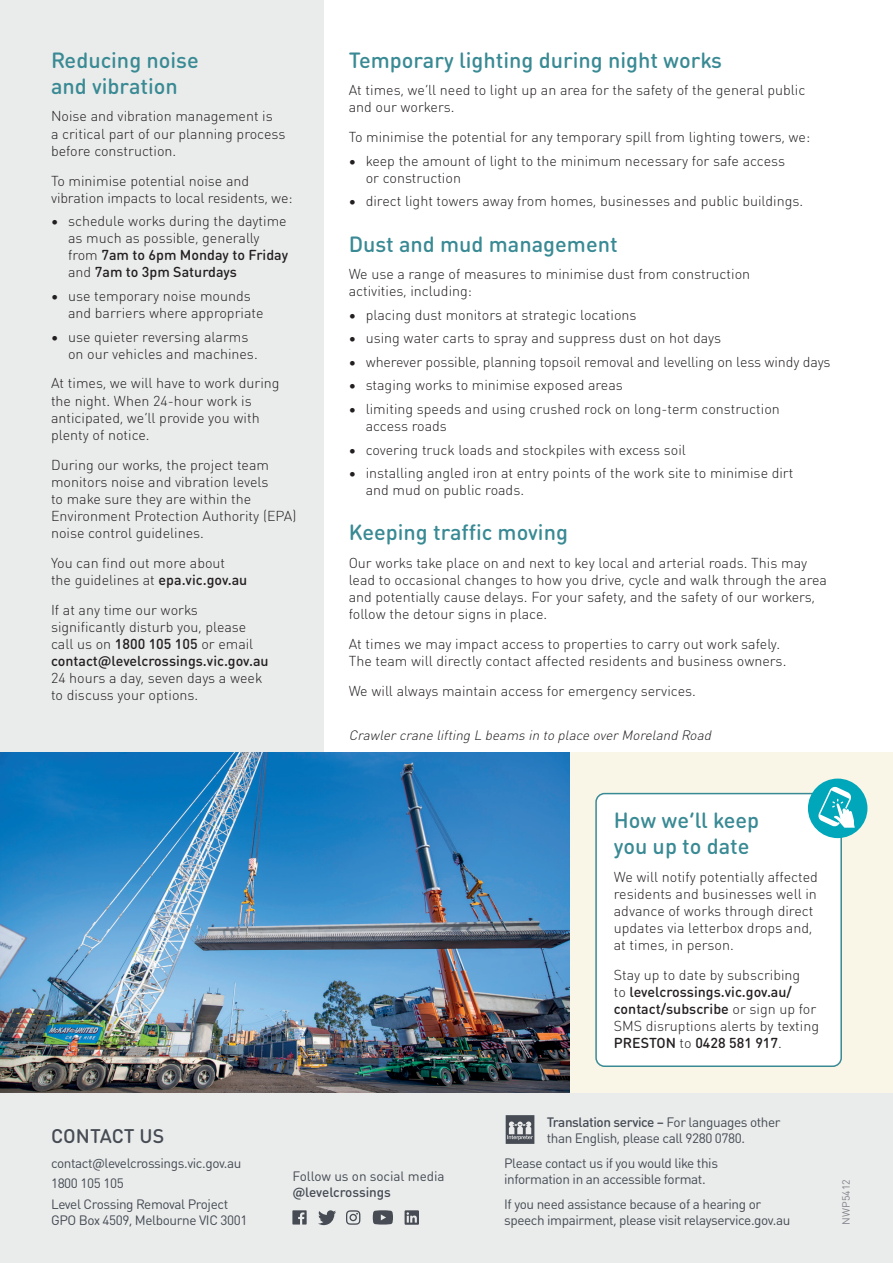
<style>
.page{position:relative;width:893px;height:1263px;background:#fff}
.page>*{position:absolute;margin:0;border:0;box-sizing:border-box;transform-origin:0 0}
.t1{font:500 21.75px/26.1px "DIN Round OT";color:#398a94}
.t2{font:500 19.5px "DIN Round OT";color:#464b54}
.t3{font:300 14.25px/17.1px "DIN Round OT";color:#231f20}
.t4{font:13.5px/16.2px "DIN Round OT";letter-spacing:-.03em;color:#464b54}
.t5{font:italic 300 13.5px "DIN Round OT";color:#231f20}
.t6{font:13.5px "DIN Round OT";letter-spacing:-.005em;color:#464b54}
.t7{font:500 13.5px "DIN Round OT";letter-spacing:-.005em;color:#464b54}
.t8{font:10.5px "DIN Round OT";color:#81848c}
.s1{font-weight:500}
</style>
<div class="page">
<div style="left:570px;top:753px;width:323px;height:340px;background:#f9f6e7"></div>
<div style="left:0;top:0;width:323px;height:1263px;background:#eaeceb"></div>
<img style="left:0;top:753px;width:570px;height:340px">
<div style="left:596px;top:793px;width:245px;height:273px;background:#fff;border-radius:9px"></div>
<div style="left:595px;top:793px;width:247px;height:274px;border:2px solid #398a94;border-radius:9px"></div>
<div style="left:808px;top:778px;width:59px;height:60px;background:#00a6b9;border-radius:50%"></div>
<svg style="left:818px;top:787px;width:37px;height:41px"></svg>
<div style="left:0;top:1093px;width:893px;height:170px;background:#eaeceb"></div>
<svg style="left:318px;top:1210px;width:18px;height:15px"></svg>
<svg style="left:292px;top:1210px;width:15px;height:14px"></svg>
<svg style="left:346px;top:1210px;width:14px;height:15px"></svg>
<svg style="left:373px;top:1210px;width:20px;height:14px"></svg>
<svg style="left:405px;top:1210px;width:14px;height:15px"></svg>
<svg style="left:506px;top:1115px;width:28px;height:29px"></svg>
<h1 class="t1" style="left:51px;top:46px;width:149px">Reducing noise and vibration</h1>
<p class="t3" style="left:51px;top:108px;width:236px">Noise and vibration management is<br>a critical part of our planning process before construction.</p>
<p class="t3" style="left:51px;top:172px;width:243px">To minimise potential noise and vibration impacts to local residents, we:</p>
<p class="t3" style="left:68px;top:212px;width:222px;text-indent:-17px">• schedule works during the daytime as much as possible, generally from <span class="s1">7am to 6pm Monday to Friday </span>and <span class="s1">7am to 3pm Saturdays</span></p>
<p class="t3" style="left:68px;top:287px;width:197px;text-indent:-17px">• use temporary noise mounds and barriers where appropriate</p>
<p class="t3" style="left:68px;top:328px;width:191px;text-indent:-17px">• use quieter reversing alarms on our vehicles and machines.</p>
<p class="t3" style="left:51px;top:375px;width:230px">At times, we will have to work during the night. When 24-hour work is anticipated, we’ll provide you with plenty of notice.</p>
<p class="t3" style="left:51px;top:456px;width:247px">During our works, the project team monitors noise and vibration levels<br>to make sure they are within the Environment Protection Authority (EPA) noise control guidelines.</p>
<p class="t3" style="left:51px;top:554px;width:198px">You can find out more about the guidelines at <span class="s1">epa.vic.gov.au</span></p>
<p class="t3" style="left:51px;top:601px;width:219px">If at any time our works significantly disturb you, please call us on <span class="s1">1800 105 105</span> or email <span class="s1">contact@levelcrossings.vic.gov.au</span></p>
<p class="t3" style="left:51px;top:669px;width:213px">24 hours a day, seven days a week to discuss your options.</p>
<h1 class="t1" style="left:349px;top:46px;width:375px">Temporary lighting during night works</h1>
<p class="t3" style="left:349px;top:82px;width:458px">At times, we’ll need to light up an area for the safety of the general public and our workers.</p>
<p class="t3" style="left:349px;top:129px;width:463px">To minimise the potential for any temporary spill from lighting towers, we:</p>
<p class="t3" style="left:366px;top:152px;width:421px;text-indent:-17px">• keep the amount of light to the minimum necessary for safe access or construction</p>
<p class="t3" style="left:349px;top:193px;width:456px">• direct light towers away from homes, businesses and public buildings.</p>
<h1 class="t1" style="left:349px;top:230px;width:270px">Dust and mud management</h1>
<p class="t3" style="left:349px;top:266px;width:403px">We use a range of measures to minimise dust from construction activities, including:</p>
<p class="t3" style="left:349px;top:306px;width:289px">• placing dust monitors at strategic locations</p>
<p class="t3" style="left:349px;top:330px;width:374px">• using water carts to spray and suppress dust on hot days</p>
<p class="t3" style="left:349px;top:353px;width:483px">• wherever possible, planning topsoil removal and levelling on less windy days</p>
<p class="t3" style="left:349px;top:377px;width:276px">• staging works to minimise exposed areas</p>
<p class="t3" style="left:366px;top:400px;width:416px;text-indent:-17px">• limiting speeds and using crushed rock on long-term construction access roads</p>
<p class="t3" style="left:349px;top:441px;width:339px">• covering truck loads and stockpiles with excess soil</p>
<p class="t3" style="left:366px;top:464px;width:429px;text-indent:-17px">• installing angled iron at entry points of the work site to minimise dirt and mud on public roads.</p>
<h1 class="t1" style="left:349px;top:519px;width:221px">Keeping traffic moving</h1>
<p class="t3" style="left:349px;top:554px;width:480px">Our works take place on and next to key local and arterial roads. This may lead to occasional changes to how you drive, cycle and walk through the area and potentially cause delays. For your safety, and the safety of our workers, follow the detour signs in place.</p>
<p class="t3" style="left:349px;top:635px;width:439px">At times we may impact access to properties to carry out work safely.<br>The team will directly contact affected residents and business owners.</p>
<p class="t3" style="left:349px;top:682px;width:349px">We will always maintain access for emergency services.</p>
<p class="t5" style="left:349px;top:727px;width:367px">Crawlercrane lifting L beams in to place overMoreland Road</p>
<h2 class="t2" style="left:51px;top:1123px;width:115px">CONTACT US</h2>
<p class="t4" style="left:51px;top:1152px;width:192px;line-height:20.4px">contact@levelcrossings.vic.gov.au<br>1800 105 105<br>Level Crossing Removal Project</p>
<p class="t4" style="left:51px;top:1211px;width:198px">GPO Box 4509, Melbourne VIC 3001</p>
<p class="t6" style="left:292px;top:1167px;width:154px">Follow us on social media</p>
<p class="t7" style="left:292px;top:1183px;width:100px">@levelcrossings</p>
<h1 class="t1" style="left:614px;top:807px;width:147px">How we’ll keep you up to date</h1>
<p class="t3" style="left:614px;top:868px;width:206px">We will notify potentially affected residents and businesses well in advance of works through direct updates via letterbox drops and, at times, in person.</p>
<p class="t3" style="left:614px;top:966px;width:207px">Stay up to date by subscribing<br>to <span class="s1">levelcrossings.vic.gov.au/ contact/subscribe</span> or sign up for<br>SMS disruptions alerts by texting<br><span class="s1">PRESTON</span> to <span class="s1">0428 581 917</span>.</p>
<p class="t4" style="left:547px;top:1113px;width:235px"><span class="s1">Translation service –</span> For languages other than English, please call 9280 0780.</p>
<p class="t4" style="left:504px;top:1154px;width:215px">Please contact us if you would like this information in an accessible format.</p>
<p class="t4" style="left:504px;top:1195px;width:288px">If you need assistance because of a hearing or speech impairment, please visit relayservice.gov.au</p>
<p class="t8" style="left:840px;top:1225px;width:47px;rotate:-90deg">NWP5412</p>
</div>
